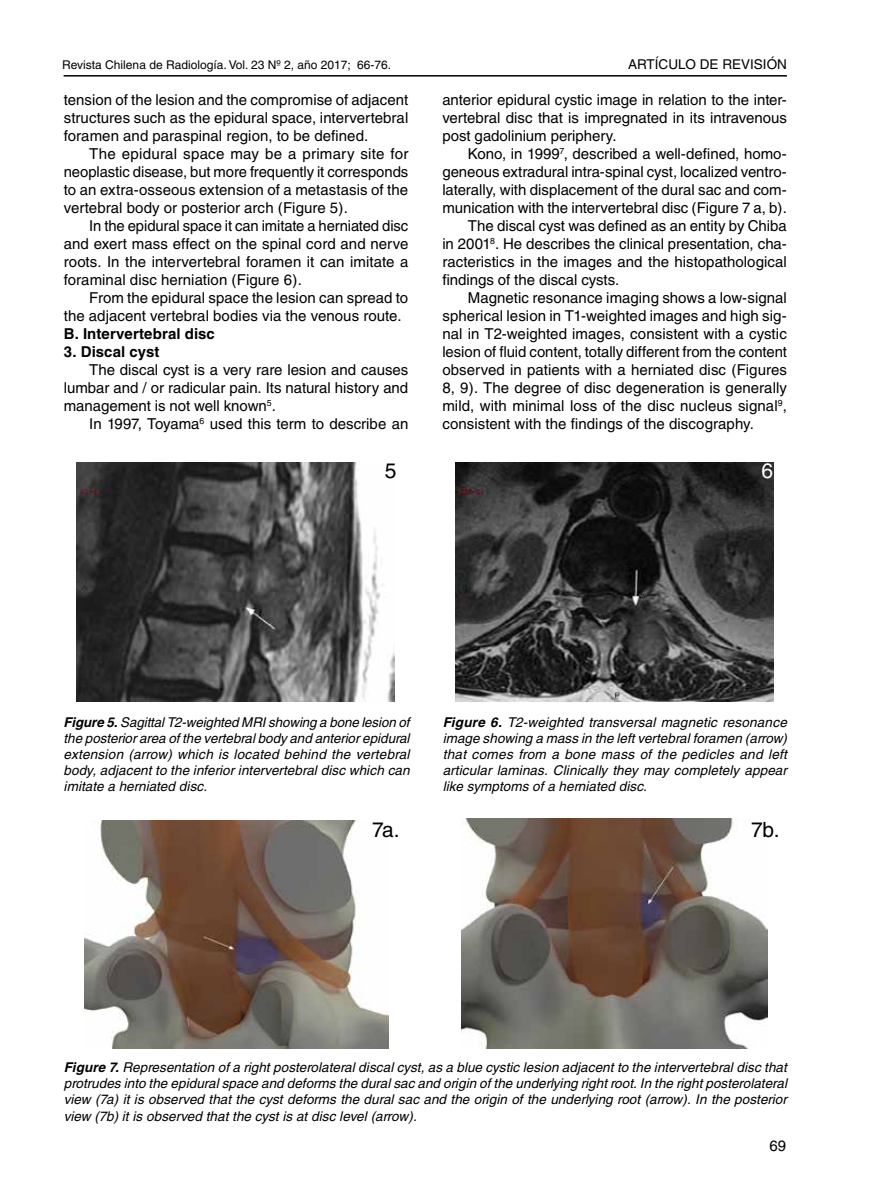
<style>
.page{position:relative;width:872px;height:1191px;background:#fff}
.page>*{position:absolute;margin:0;border:0;box-sizing:border-box;transform-origin:0 0}
.t1{font:21px "Helvetica";color:#000}
.t2{font:21px "Helvetica";color:#fff}
.t3{font:15px/18px "Helvetica";color:#000;text-align:justify}
.t4{font:700 15px "Helvetica";letter-spacing:.005em;color:#000}
.t5{font:italic 13.5px/16.2px "Helvetica";letter-spacing:.005em;color:#000;text-align:justify}
.t6{font:13.5px "Helvetica";color:#000}
.t7{font:12px "Helvetica";color:#000}
.s1{font-weight:700}
</style>
<div class="page">
<hr style="left:64px;top:75px;width:723px;height:2px;background:#000">
<img style="left:76px;top:462px;width:318px;height:239px">
<img style="left:455px;top:462px;width:318px;height:239px">
<img style="left:85px;top:820px;width:303px;height:228px">
<img style="left:462px;top:819px;width:306px;height:229px">
<p class="t7" style="left:62px;top:58px;width:330px">Revista Chilena de Radiología. Vol. 23 Nº 2, año 2017; 66-76.</p>
<p class="t3" style="left:64px;top:91px;width:346px">tension of the lesion and the compromise of adjacent structures such as the epidural space, intervertebral foramen and paraspinal region, to be defined.</p>
<p class="t3" style="left:64px;top:145px;width:346px;text-indent:26px">The epidural space may be a primary site for neoplastic disease, but more frequently it corresponds to an extra-osseous extension of a metastasis of the vertebral body or posterior arch (Figure 5).</p>
<p class="t3" style="left:64px;top:217px;width:346px;text-indent:26px">In the epidural space it can imitate a herniated disc and exert mass effect on the spinal cord and nerve roots. In the intervertebral foramen it can imitate a foraminal disc herniation (Figure 6).</p>
<p class="t3" style="left:64px;top:289px;width:346px;text-indent:26px">From the epidural space the lesion can spread to the adjacent vertebral bodies via the venous route.</p>
<p class="t4" style="left:64px;top:325px;width:153px">B. Intervertebral disc</p>
<p class="t4" style="left:64px;top:343px;width:97px">3. Discal cyst</p>
<p class="t3" style="left:64px;top:361px;width:346px;text-indent:26px">The discal cyst is a very rare lesion and causes lumbar and / or radicular pain. Its natural history and management is not well known<sup>5</sup>.</p>
<p class="t3" style="left:89px;top:415px;width:320px">In 1997, Toyama<sup>6</sup> used this term to describe an</p>
<p class="t6" style="left:628px;top:56px;width:160px">ARTÍCULO DE REVISIÓN</p>
<p class="t3" style="left:442px;top:91px;width:346px">anterior epidural cystic image in relation to the inter&shy;vertebral disc that is impregnated in its intravenous post gadolinium periphery.</p>
<p class="t3" style="left:468px;top:145px;width:320px">Kono, in 1999<sup>7</sup>, described a well-defined, homo-</p>
<p class="t3" style="left:442px;top:163px;width:346px">geneous extradural intra-spinal cyst, localized ventro-</p>
<p class="t3" style="left:442px;top:181px;width:346px">laterally, with displacement of the dural sac and com-</p>
<p class="t3" style="left:442px;top:199px;width:346px">munication with the intervertebral disc (Figure 7 a, b).</p>
<p class="t3" style="left:468px;top:217px;width:320px">The discal cyst was defined as an entity by Chiba</p>
<p class="t3" style="left:442px;top:235px;width:346px">in 2001<sup>8</sup>. He describes the clinical presentation, cha-</p>
<p class="t3" style="left:442px;top:253px;width:346px">racteristics in the images and the histopathological</p>
<p class="t3" style="left:442px;top:271px;width:178px">findings of the discal cysts.</p>
<p class="t3" style="left:468px;top:289px;width:320px">Magnetic resonance imaging shows a low-signal</p>
<p class="t3" style="left:442px;top:307px;width:346px">spherical lesion in T1-weighted images and high sig-</p>
<p class="t3" style="left:442px;top:325px;width:346px">nal in T2-weighted images, consistent with a cystic</p>
<p class="t3" style="left:442px;top:343px;width:346px">lesion of fluid content, totally different from the content</p>
<p class="t3" style="left:442px;top:361px;width:346px">observed in patients with a herniated disc (Figures</p>
<p class="t3" style="left:442px;top:379px;width:346px">8, 9). The degree of disc degeneration is generally</p>
<p class="t3" style="left:442px;top:397px;width:346px">mild, with minimal loss of the disc nucleus signal<sup>9</sup>,</p>
<p class="t3" style="left:442px;top:415px;width:313px">consistent with the findings of the discography.</p>
<h1 class="t1" style="left:385px;top:459px;width:13px">5</h1>
<h1 class="t2" style="left:761px;top:459px;width:13px">6</h1>
<p class="t5" style="left:64px;top:714px;width:347px"><span class="s1">Figure 5.</span> Sagittal T2-weighted MRI showing a bone lesion of the posterior area of the vertebral body and anterior epidural extension (arrow) which is located behind the vertebral body, adjacent to the inferior intervertebral disc which can imitate a herniated disc.</p>
<p class="t5" style="left:443px;top:714px;width:346px"><span class="s1">Figure 6.</span> T2-weighted transversal magnetic resonance image showing a mass in the left vertebral foramen (arrow) that comes from a bone mass of the pedicles and left articular laminas. Clinically they may completely appear like symptoms of a herniated disc.</p>
<h1 class="t1" style="left:372px;top:817px;width:29px">7a.</h1>
<h1 class="t1" style="left:751px;top:817px;width:30px">7b.</h1>
<p class="t5" style="left:64px;top:1059px;width:724px"><span class="s1">Figure 7.</span> Representation of a right posterolateral discal cyst, as a blue cystic lesion adjacent to the intervertebral disc that protrudes into the epidural space and deforms the dural sac and origin of the underlying right root. In the right posterolateral view (7a) it is observed that the cyst deforms the dural sac and the origin of the underlying root (arrow). In the posterior view (7b) it is observed that the cyst is at disc level (arrow).</p>
<p class="t3" style="left:769px;top:1136px;width:18px">69</p>
</div>
